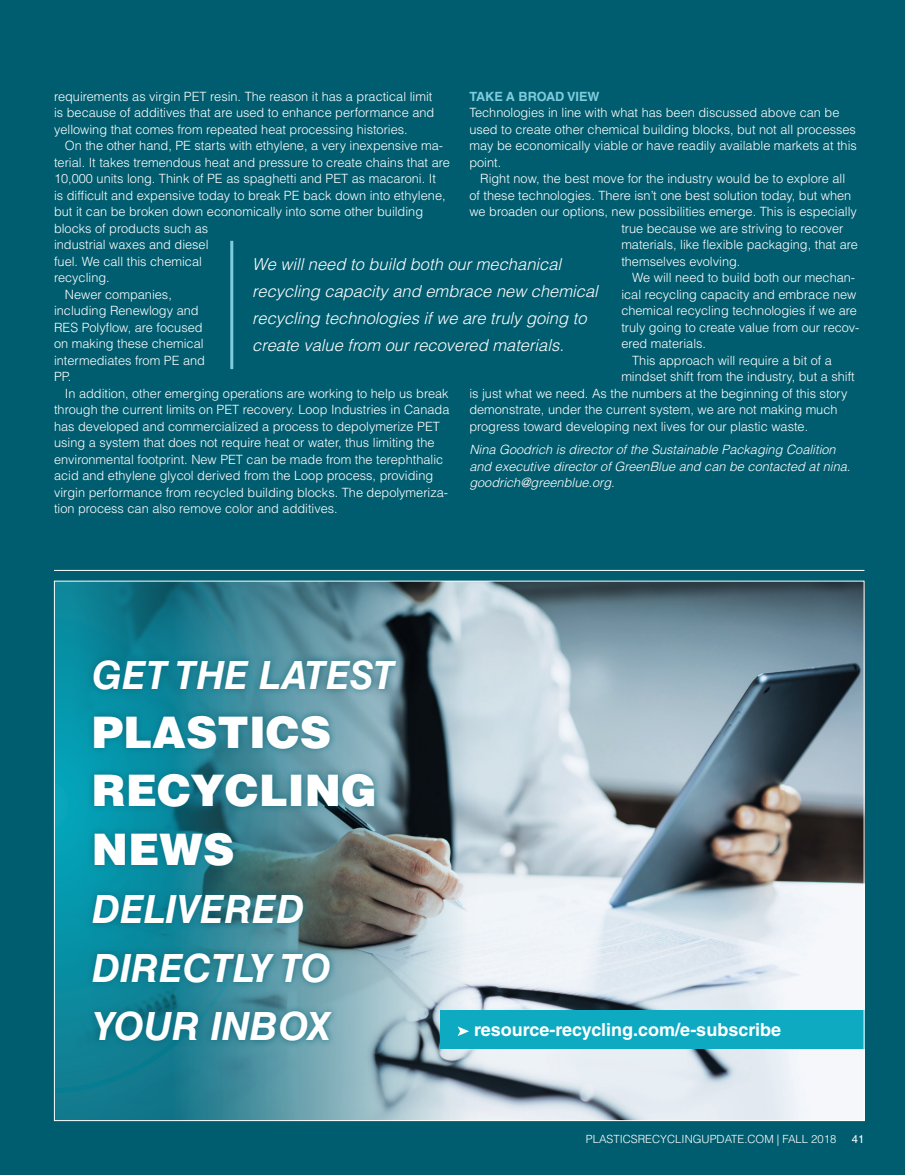
<style>
.page{position:relative;width:905px;height:1175px;background:#fff}
.page>*{position:absolute;margin:0;border:0;box-sizing:border-box;transform-origin:0 0}
.t1{font:900 43.5px/58.5px "Helvetica LT Std";color:#fff}
.t2{font:italic 700 39px/58.5px "Helvetica LT Std";color:#fff}
.t3{font:700 18px "Helvetica LT Std";color:#fff}
.t4{font:italic 300 16.5px/27px "Helvetica LT Std";color:#fff}
.Paragraph_Style_1{font:300 12.75px/16.5px "Helvetica LT Std";color:#fff}
.Paragraph_Style_1-2{font:italic 300 12.75px/16.5px "Helvetica LT Std";color:#fff}
.Paragraph_Style_1-3{font:700 12.75px "Helvetica LT Std";color:#7eccdc}
.t5{font:300 11.25px "Helvetica LT Std";color:#fff}
.t6{font:11.25px "Helvetica LT Std";color:#fff}
</style>
<div class="page">
<div style="left:0;top:0;width:904px;height:1174px;background:#005d6f"></div>
<img style="left:476px;top:582px;width:386px;height:536px">
<svg style="left:56px;top:582px;width:420px;height:536px;background:#538f9c"></svg>
<div style="left:86px;top:653px;width:317px;height:395px;background:#07687a;opacity:.8"></div>
<div style="left:440px;top:1010px;width:424px;height:39px;background:#0eaac2"></div>
<svg style="left:457px;top:1026px;width:12px;height:10px"></svg>
<hr style="left:54px;top:570px;width:810px;height:1px;background:#fff">
<hr style="left:230px;top:241px;width:3px;height:128px;background:#7eccdc">
<p class="Paragraph_Style_1-3" style="left:469px;top:88px;width:132px">TAKE A BROAD VIEW</p>
<p class="Paragraph_Style_1" style="left:469px;top:104px;width:389px">Technologies in line with what has been discussed above can be used to create other chemical building blocks, but not all processes may be economically viable or have readily available markets at this point.</p>
<p class="Paragraph_Style_1" style="left:480px;top:170px;width:366px">Right now, the best move for the industry would be to explore all</p>
<p class="Paragraph_Style_1" style="left:469px;top:187px;width:383px">of these technologies. There isn’t one best solution today, but when</p>
<p class="Paragraph_Style_1" style="left:469px;top:203px;width:389px">we broaden our options, new possibilities emerge. This is especially</p>
<p class="Paragraph_Style_1" style="left:621px;top:220px;width:224px">true because we are striving to recover</p>
<p class="Paragraph_Style_1" style="left:621px;top:236px;width:238px">materials, like flexible packaging, that are</p>
<p class="Paragraph_Style_1" style="left:621px;top:253px;width:121px">themselves evolving.</p>
<p class="Paragraph_Style_1" style="left:621px;top:269px;width:240px;text-indent:11px">We will need to build both our mechan&shy;ical recycling capacity and embrace new chemical recycling technologies if we are truly going to create value from our recov&shy;ered materials.</p>
<p class="Paragraph_Style_1" style="left:632px;top:352px;width:201px">This approach will require a bit of a</p>
<p class="Paragraph_Style_1" style="left:621px;top:368px;width:235px">mindset shift from the industry, but a shift</p>
<p class="Paragraph_Style_1" style="left:469px;top:385px;width:379px">is just what we need. As the numbers at the beginning of this story</p>
<p class="Paragraph_Style_1" style="left:469px;top:401px;width:370px">demonstrate, under the current system, we are not making much</p>
<p class="Paragraph_Style_1" style="left:469px;top:418px;width:340px">progress toward developing next lives for our plastic waste.</p>
<p class="Paragraph_Style_1-2" style="left:469px;top:441px;width:382px">Nina Goodrich is director of the Sustainable Packaging Coalition and executive director of GreenBlue and can be contacted at nina. goodrich@greenblue.org.</p>
<p class="Paragraph_Style_1" style="left:54px;top:88px;width:382px">requirements as virgin PET resin. The reason it has a practical limit is because of additives that are used to enhance performance and yellowing that comes from repeated heat processing histories.</p>
<p class="Paragraph_Style_1" style="left:54px;top:137px;width:397px;text-indent:11px">On the other hand, PE starts with ethylene, a very inexpensive ma&shy;terial. It takes tremendous heat and pressure to create chains that are 10,000 units long. Think of PE as spaghetti and PET as macaroni. It<br>is difficult and expensive today to break PE back down into ethylene, but it can be broken down economically into some other building blocks of products such as<br>industrial waxes and diesel<br>fuel. We call this chemical<br>recycling.</p>
<p class="Paragraph_Style_1" style="left:54px;top:286px;width:152px;text-indent:11px">Newer companies, including Renewlogy and<br>RES Polyflow, are focused on making these chemical intermediates from PE and<br>PP.</p>
<p class="Paragraph_Style_1" style="left:54px;top:385px;width:397px;text-indent:11px">In addition, other emerging operations are working to help us break through the current limits on PET recovery. Loop Industries in Canada has developed and commercialized a process to depolymerize PET using a system that does not require heat or water, thus limiting the environmental footprint. New PET can be made from the terephthalic acid and ethylene glycol derived from the Loop process, providing virgin performance from recycled building blocks. The depolymeriza&shy;tion process can also remove color and additives.</p>
<p class="t4" style="left:252px;top:251px;width:347px">We will need to build both our mechanical recycling capacity and embrace new chemical recycling technologies if we are truly going to create value from our recovered materials.</p>
<h2 class="t2" style="left:92px;top:645px;width:304px">GET THE LATEST</h2>
<h1 class="t1" style="left:92px;top:702px;width:287px">PLASTICS<br>RECYCLING<br>NEWS</h1>
<h2 class="t2" style="left:92px;top:879px;width:240px">DELIVERED<br>DIRECTLY TO<br>YOUR INBOX</h2>
<h3 class="t3" style="left:474px;top:1018px;width:308px">resource-recycling.com/e-subscribe</h3>
<p class="t5" style="left:586px;top:1131px;width:252px">PLASTICSRECYCLINGUPDATE.COM | FALL 2018</p>
<p class="t6" style="left:851px;top:1132px;width:14px">41</p>
</div>
